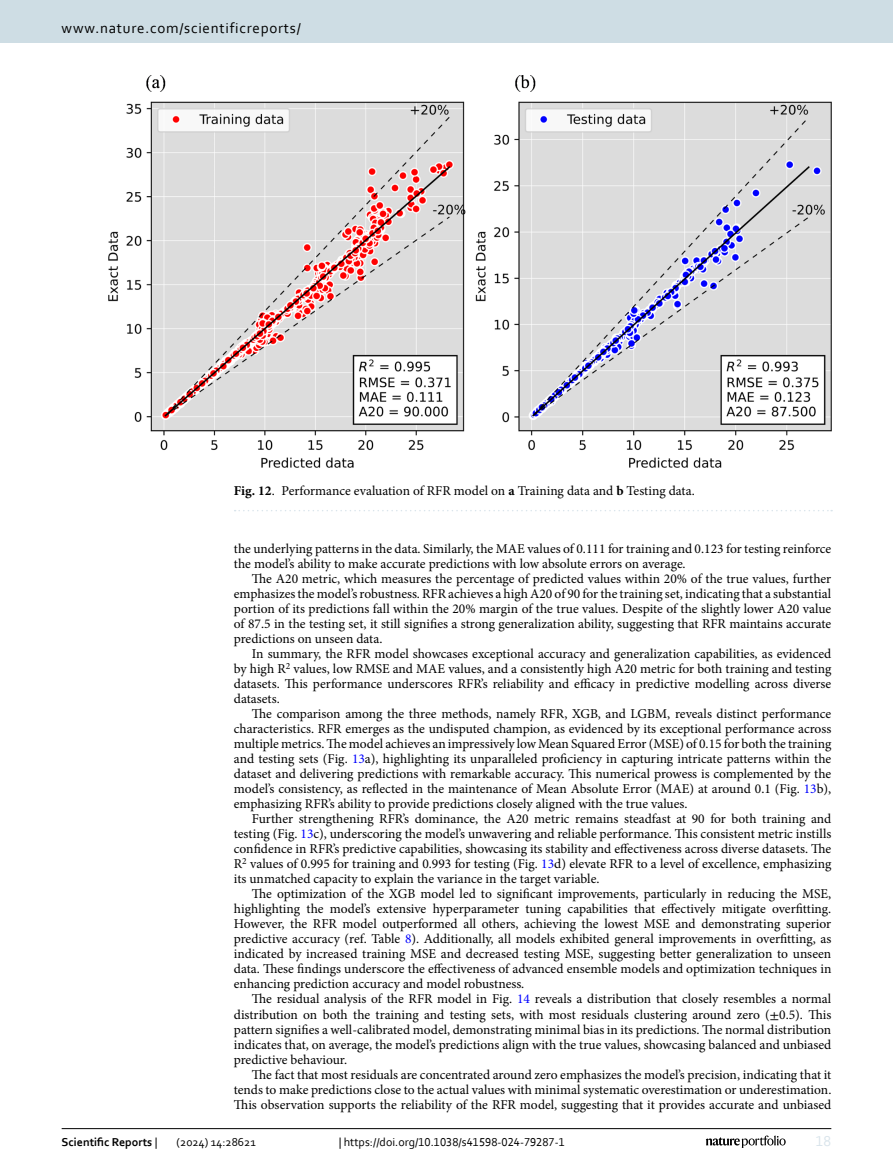
<style>
.page{position:relative;width:893px;height:1174px;background:#fff}
.page>*{position:absolute;margin:0;border:0;box-sizing:border-box;transform-origin:0 0}
.t1{font:15px "Corbel";letter-spacing:.05em;color:#000}
.t2{font:15px "Corbel";color:#d9e4eb}
.Body_Text_Indent{font:13.5px/15px "Minion Pro";color:#000;text-align:justify}
.Figure_Caption{font:13.5px "Minion Pro";color:#000}
.t3{font:12px "Corbel";color:#000}
.t4{font:700 12px "Corbel";color:#000}
.s1{font-weight:700}
.s2{color:#00f}
.s3{font-family:"STIX"}
.s4{font-weight:400}
</style>
<div class="page">
<img style="left:108px;top:76px;width:723px;height:391px">
<svg style="left:235px;top:510px;width:597px;height:1px"></svg>
<hr style="left:62px;top:1128px;width:769px;height:1px;background:#000">
<svg style="left:706px;top:1135px;width:80px;height:12px"></svg>
<div style="left:0;top:0;width:893px;height:43px;background:#cedde4"></div>
<p class="t1" style="left:62px;top:18px;width:241px">www.nature.com/scientificreports/</p>
<p class="Figure_Caption" style="left:234px;top:482px;width:462px"><span class="s1">Fig. 12</span>. Performance evaluation of RFR model on <span class="s1">a</span> Training data and <span class="s1">b</span> Testing data.</p>
<p class="Body_Text_Indent" style="left:234px;top:541px;width:599px">the underlying patterns in the data. Similarly, the MAE values of 0.111 for training and 0.123 for testing reinforce the model’s ability to make accurate predictions with low absolute errors on average.</p>
<p class="Body_Text_Indent" style="left:234px;top:571px;width:599px;text-indent:18px">The A20 metric, which measures the percentage of predicted values within 20% of the true values, further emphasizes the model’s robustness. RFR achieves a high A20 of 90 for the training set, indicating that a substantial portion of its predictions fall within the 20% margin of the true values. Despite of the slightly lower A20 value of 87.5 in the testing set, it still signifies a strong generalization ability, suggesting that RFR maintains accurate predictions on unseen data.</p>
<p class="Body_Text_Indent" style="left:234px;top:646px;width:599px;text-indent:18px">In summary, the RFR model showcases exceptional accuracy and generalization capabilities, as evidenced by high R<sup>2</sup> values, low RMSE and MAE values, and a consistently high A20 metric for both training and testing datasets. This performance underscores RFR’s reliability and efficacy in predictive modelling across diverse datasets.</p>
<p class="Body_Text_Indent" style="left:234px;top:706px;width:599px;text-indent:18px">The comparison among the three methods, namely RFR, XGB, and LGBM, reveals distinct performance characteristics. RFR emerges as the undisputed champion, as evidenced by its exceptional performance across multiple metrics. The model achieves an impressively low Mean Squared Error (MSE) of 0.15 for both the training and testing sets (Fig. <span class="s2">13</span>a), highlighting its unparalleled proficiency in capturing intricate patterns within the dataset and delivering predictions with remarkable accuracy. This numerical prowess is complemented by the model’s consistency, as reflected in the maintenance of Mean Absolute Error (MAE) at around 0.1 (Fig. <span class="s2">13</span>b), emphasizing RFR’s ability to provide predictions closely aligned with the true values.</p>
<p class="Body_Text_Indent" style="left:234px;top:811px;width:599px;text-indent:18px">Further strengthening RFR’s dominance, the A20 metric remains steadfast at 90 for both training and testing (Fig. <span class="s2">13</span>c), underscoring the model’s unwavering and reliable performance. This consistent metric instills confidence in RFR’s predictive capabilities, showcasing its stability and effectiveness across diverse datasets. The R<sup>2</sup> values of 0.995 for training and 0.993 for testing (Fig. <span class="s2">13</span>d) elevate RFR to a level of excellence, emphasizing its unmatched capacity to explain the variance in the target variable.</p>
<p class="Body_Text_Indent" style="left:234px;top:886px;width:599px;text-indent:18px">The optimization of the XGB model led to significant improvements, particularly in reducing the MSE, highlighting the model’s extensive hyperparameter tuning capabilities that effectively mitigate overfitting.<br>However, the RFR model outperformed all others, achieving the lowest MSE and demonstrating superior predictive accuracy (ref. Table <span class="s2">8</span>). Additionally, all models exhibited general improvements in overfitting, as indicated by increased training MSE and decreased testing MSE, suggesting better generalization to unseen data. These findings underscore the effectiveness of advanced ensemble models and optimization techniques in enhancing prediction accuracy and model robustness.</p>
<p class="Body_Text_Indent" style="left:234px;top:991px;width:599px;text-indent:18px">The residual analysis of the RFR model in Fig. <span class="s2">14</span> reveals a distribution that closely resembles a normal distribution on both the training and testing sets, with most residuals clustering around zero (<span class="s3">±</span>0.5). This pattern signifies a well-calibrated model, demonstrating minimal bias in its predictions. The normal distribution indicates that, on average, the model’s predictions align with the true values, showcasing balanced and unbiased predictive behaviour.</p>
<p class="Body_Text_Indent" style="left:234px;top:1066px;width:599px;text-indent:18px">The fact that most residuals are concentrated around zero emphasizes the model’s precision, indicating that it tends to make predictions close to the actual values with minimal systematic overestimation or underestimation.<br>This observation supports the reliability of the RFR model, suggesting that it provides accurate and unbiased</p>
<p class="t4" style="left:62px;top:1134px;width:97px">Scientific Reports <span class="s4">|</span></p>
<p class="t3" style="left:177px;top:1134px;width:81px">(2024) 14:28621</p>
<p class="t3" style="left:339px;top:1134px;width:228px">| https://doi.org/10.1038/s41598-024-79287-1</p>
<p class="t2" style="left:816px;top:1132px;width:17px">18</p>
</div>
